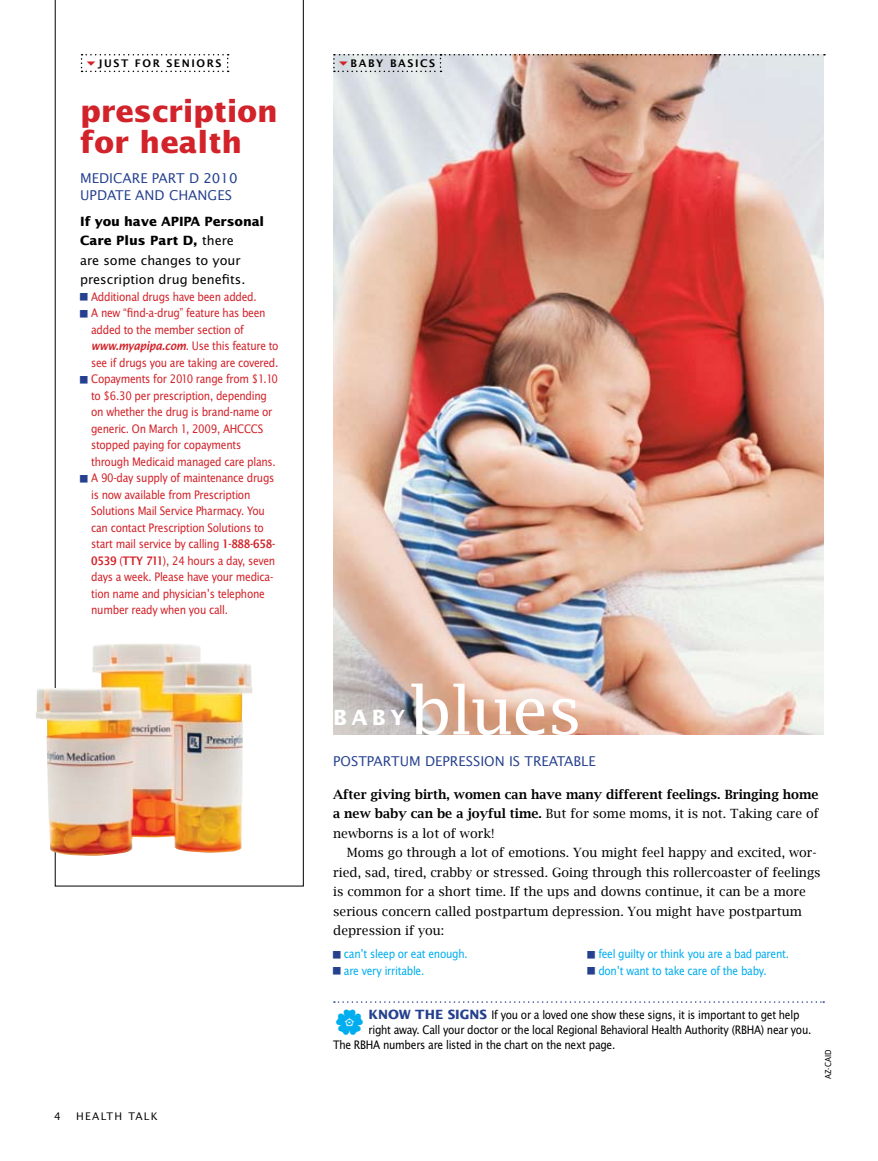
<style>
.page{position:relative;width:878px;height:1161px;background:#fff}
.page>*{position:absolute;margin:0;border:0;box-sizing:border-box;transform-origin:0 0}
.t1{font:66px "Lucida Fax";letter-spacing:-.03em;color:#fff}
.t2{font:700 30px/31.5px "Lucida Sans Std";letter-spacing:-.01em;color:#d2232a}
.t3{font:700 21px "Lucida Sans Std";color:#fff}
.t4{font:13.5px/16.5px "Lucida Sans Std";color:#25408f}
.t5{font:12.75px/16.5px "Lucida Sans Nar EF";letter-spacing:-.02em;color:#d2232a}
.t6{font:12.75px/19.5px "Lucida Bright";color:#000}
.t7{font:12.75px "Lucida Sans Nar EF";letter-spacing:-.02em;color:#000}
.t8{font:600 12.75px/19.5px "Lucida Bright";color:#000;text-align:justify}
.t9{font:12.75px/16.5px "Lucida Sans Nar EF";letter-spacing:-.02em;color:#00aeef}
.t10{font:12.75px/19.5px "Lucida Sans Std";color:#000}
.t11{font:700 12.75px "Lucida Sans Std";color:#000}
.t12{font:700 12.75px "Lucida Sans Std";color:#25408f}
.t13{font:600 10.5px "Lucida Sans";letter-spacing:.15em;color:#000}
.t14{font:10.5px "Lucida Sans Std";letter-spacing:.13em;color:#000}
.t15{font:9px "Lucida Sans Nar EF";color:#000}
.s1{font-weight:700}
.s2{font-family:"Lucida Sans Nar EF Dem Bol Ita"}
.s3{font-family:"Lucida Sans Nar EF Dem Bol"}
.s4{font-weight:400}
</style>
<div class="page">
<img style="left:333px;top:72px;width:491px;height:663px">
<svg style="left:334px;top:1001px;width:490px;height:2px"></svg>
<svg style="left:55px;top:0;width:249px;height:886px"></svg>
<img style="left:36px;top:643px;width:217px;height:213px">
<svg style="left:333px;top:54px;width:492px;height:18px;background:#d1c2bc"></svg>
<svg style="left:80px;top:293px;width:8px;height:8px"></svg>
<svg style="left:80px;top:310px;width:8px;height:7px"></svg>
<svg style="left:80px;top:376px;width:8px;height:7px"></svg>
<svg style="left:80px;top:475px;width:8px;height:7px"></svg>
<svg style="left:81px;top:54px;width:148px;height:18px"></svg>
<p class="t13" style="left:98px;top:57px;width:125px">JUST F OR SENI ORS</p>
<h2 class="t2" style="left:80px;top:96px;width:199px">prescription for health</h2>
<p class="t4" style="left:80px;top:170px;width:159px">MEDICARE PART D 2010<br>UPDATE AND CHANGES</p>
<p class="t11" style="left:80px;top:214px;width:90px">If you have APIPA</p>
<p class="t10" style="left:80px;top:212px;width:185px;text-indent:124px"><span class="s1">Personal<br>Care Plus Part D,</span> there<br>are some changes to your prescription drug benefits.</p>
<p class="t5" style="left:91px;top:288px;width:189px">Additional drugs have been added.<br>A new “find-a-drug” feature has been added to the member section of <span class="s2">www.myapipa.com</span>. Use this feature to see if drugs you are taking are covered.<br>Copayments for 2010 range from $1.10 to $6.30 per prescription, depending on whether the drug is brand-name or generic. On March 1, 2009, AHCCCS stopped paying for copayments through Medicaid managed care plans.<br>A 90-day supply of maintenance drugs is now available from Prescription Solutions Mail Service Pharmacy. You can contact Prescription Solutions to start mail service by calling <span class="s3">1-888-658- 0539</span> (<span class="s3">TTY 711</span>), 24 hours a day, seven days a week. Please have your medica&shy;tion name and physician’s telephone number ready when you call.</p>
<p class="t14" style="left:54px;top:1110px;width:8px">4</p>
<p class="t14" style="left:76px;top:1110px;width:83px">HEALTH TALK</p>
<p class="t13" style="left:350px;top:57px;width:86px">BABY BASIC S</p>
<h1 class="t1" style="left:410px;top:672px;width:173px">blues</h1>
<p class="t4" style="left:333px;top:753px;width:264px">POSTPARTUM DEPRESSION IS TREATABLE</p>
<p class="t8" style="left:333px;top:785px;width:487px">After giving birth, women can have many different feelings. Bringing home a new baby can be a joyful time. <span class="s4">But for some moms, it is not. Taking care of newborns is a lot of work!</span></p>
<p class="t6" style="left:333px;top:843px;width:489px;text-indent:14px">Moms go through a lot of emotions. You might feel happy and excited, wor&shy;ried, sad, tired, crabby or stressed. Going through this rollercoaster of feelings is common for a short time. If the ups and downs continue, it can be a more serious concern called postpartum depression. You might have postpartum depression if you:</p>
<h3 class="t3" style="left:333px;top:706px;width:74px">baby</h3>
<p class="t9" style="left:344px;top:946px;width:125px">can’t sleep or eat enough. are very irritable.</p>
<p class="t9" style="left:598px;top:946px;width:192px">feel guilty or think you are a bad parent. don’t want to take care of the baby.</p>
<p class="t12" style="left:368px;top:1008px;width:11px">KNO</p>
<p class="t12" style="left:399px;top:1008px;width:58px">W THE SIGNS</p>
<p class="t7" style="left:491px;top:1009px;width:309px">If you or a loved one show these signs, it is important to get help</p>
<p class="t7" style="left:368px;top:1024px;width:444px">right away. Call your doctor or the local Regional Behavioral Health Authority (RBHA) near you.</p>
<p class="t7" style="left:333px;top:1038px;width:283px">The RBHA numbers are listed in the chart on the next page.</p>
<p class="t15" style="left:823px;top:1079px;width:31px;rotate:-90deg">AZ-CAID</p>
</div>
